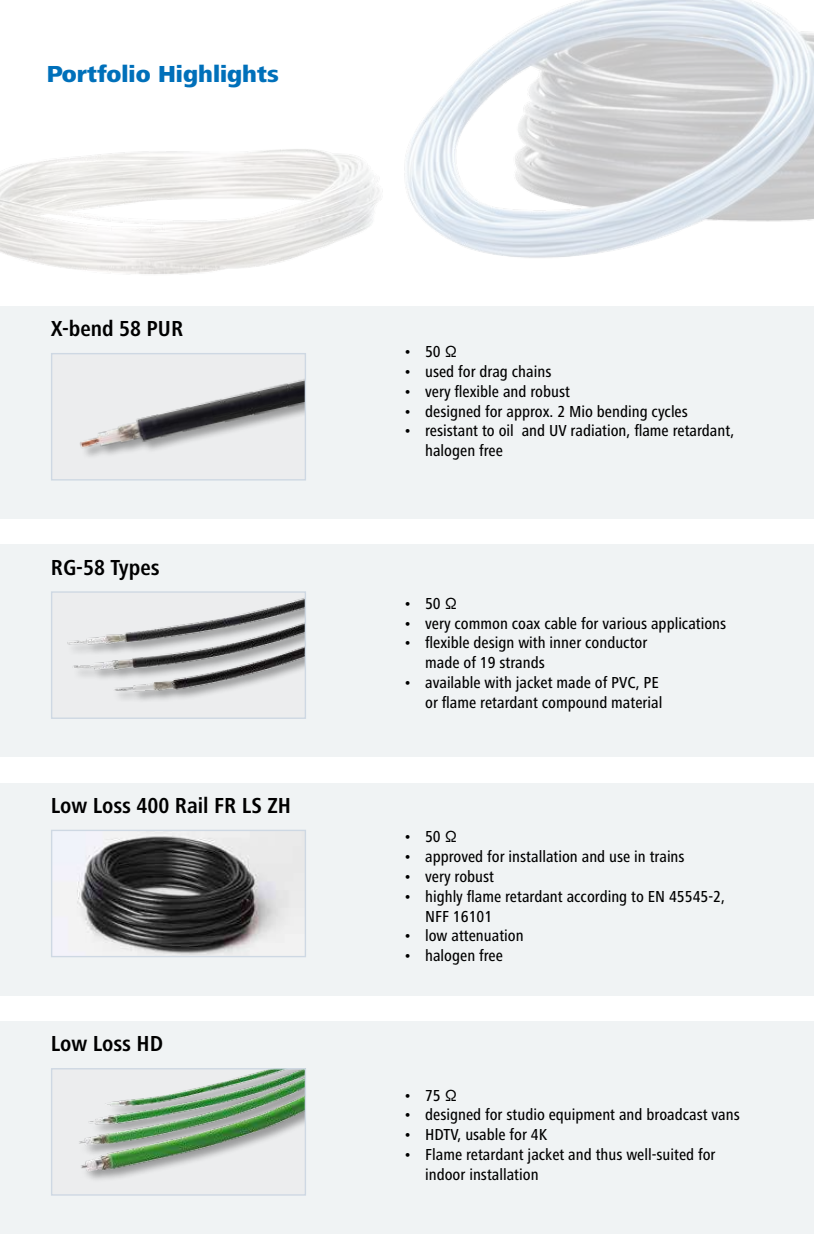
<style>
.page{position:relative;width:814px;height:1259px;background:#fff}
.page>*{position:absolute;margin:0;border:0;box-sizing:border-box;transform-origin:0 0}
.t1{font:800 24px "Frutiger Next LT";color:#0070ba}
.t2{font:700 condensed 22.5px "Frutiger Next LT";color:#000}
.t3{font:500 condensed 16.5px/19.8px "Frutiger Next LT";color:#000}
</style>
<div class="page">
<div style="left:0;top:306px;width:814px;height:213px;background:#f0f3f4"></div>
<img style="left:79px;top:379px;width:225px;height:79px">
<div style="left:51px;top:353px;width:255px;height:127px;border:1px solid #ced8e3"></div>
<div style="left:0;top:544px;width:814px;height:213px;background:#f0f3f4"></div>
<img style="left:67px;top:598px;width:237px;height:104px">
<div style="left:51px;top:591px;width:255px;height:128px;border:1px solid #ced8e3"></div>
<div style="left:0;top:783px;width:814px;height:212px;background:#f0f3f4"></div>
<img style="left:77px;top:832px;width:227px;height:123px">
<div style="left:51px;top:830px;width:255px;height:127px;border:1px solid #ced8e3"></div>
<div style="left:0;top:1021px;width:814px;height:213px;background:#f0f3f4"></div>
<img style="left:79px;top:1070px;width:225px;height:111px">
<div style="left:51px;top:1068px;width:255px;height:128px;border:1px solid #ced8e3"></div>
<img style="left:0;top:0;width:814px;height:275px">
<h1 class="t1" style="left:47px;top:61px;width:234px">Portfolio Highlights</h1>
<h2 class="t2" style="left:51px;top:316px;width:134px">X-bend 58 PUR</h2>
<h2 class="t2" style="left:51px;top:555px;width:110px">RG-58 Types</h2>
<h2 class="t2" style="left:51px;top:793px;width:242px">Low Loss 400 Rail FR LS ZH</h2>
<h2 class="t2" style="left:51px;top:1031px;width:114px">Low Loss HD</h2>
<p class="t3" style="left:404px;top:342px;width:55px">• 50 Ω</p>
<p class="t3" style="left:404px;top:362px;width:149px">• used for drag chains</p>
<p class="t3" style="left:404px;top:381px;width:168px">• very flexible and robust</p>
<p class="t3" style="left:404px;top:401px;width:285px">• designed for approx. 2 Mio bending cycles</p>
<p class="t3" style="left:425px;top:421px;width:311px;text-indent:-21px">• resistant to oil and UV radiation, flame retardant, halogen free</p>
<p class="t3" style="left:404px;top:593px;width:55px">• 50 Ω</p>
<p class="t3" style="left:404px;top:613px;width:324px">• very common coax cable for various applications</p>
<p class="t3" style="left:425px;top:633px;width:224px;text-indent:-21px">• flexible design with inner conductor made of 19 strands</p>
<p class="t3" style="left:404px;top:673px;width:260px;text-align:right">• available with jacket made of PVC, PE or flame retardant compound material</p>
<p class="t3" style="left:404px;top:827px;width:55px">• 50 Ω</p>
<p class="t3" style="left:404px;top:847px;width:282px">• approved for installation and use in trains</p>
<p class="t3" style="left:404px;top:867px;width:92px">• very robust</p>
<p class="t3" style="left:425px;top:886px;width:301px;text-indent:-21px">• highly flame retardant according to EN 45545-2,<br>NFF 16101</p>
<p class="t3" style="left:404px;top:926px;width:121px">• low attenuation</p>
<p class="t3" style="left:404px;top:946px;width:101px">• halogen free</p>
<p class="t3" style="left:404px;top:1085px;width:55px">• 75 Ω</p>
<p class="t3" style="left:404px;top:1105px;width:337px">• designed for studio equipment and broadcast vans</p>
<p class="t3" style="left:404px;top:1125px;width:145px">• HDTV, usable for 4K</p>
<p class="t3" style="left:425px;top:1145px;width:292px;text-indent:-21px">• Flame retardant jacket and thus well-suited for indoor installation</p>
</div>
